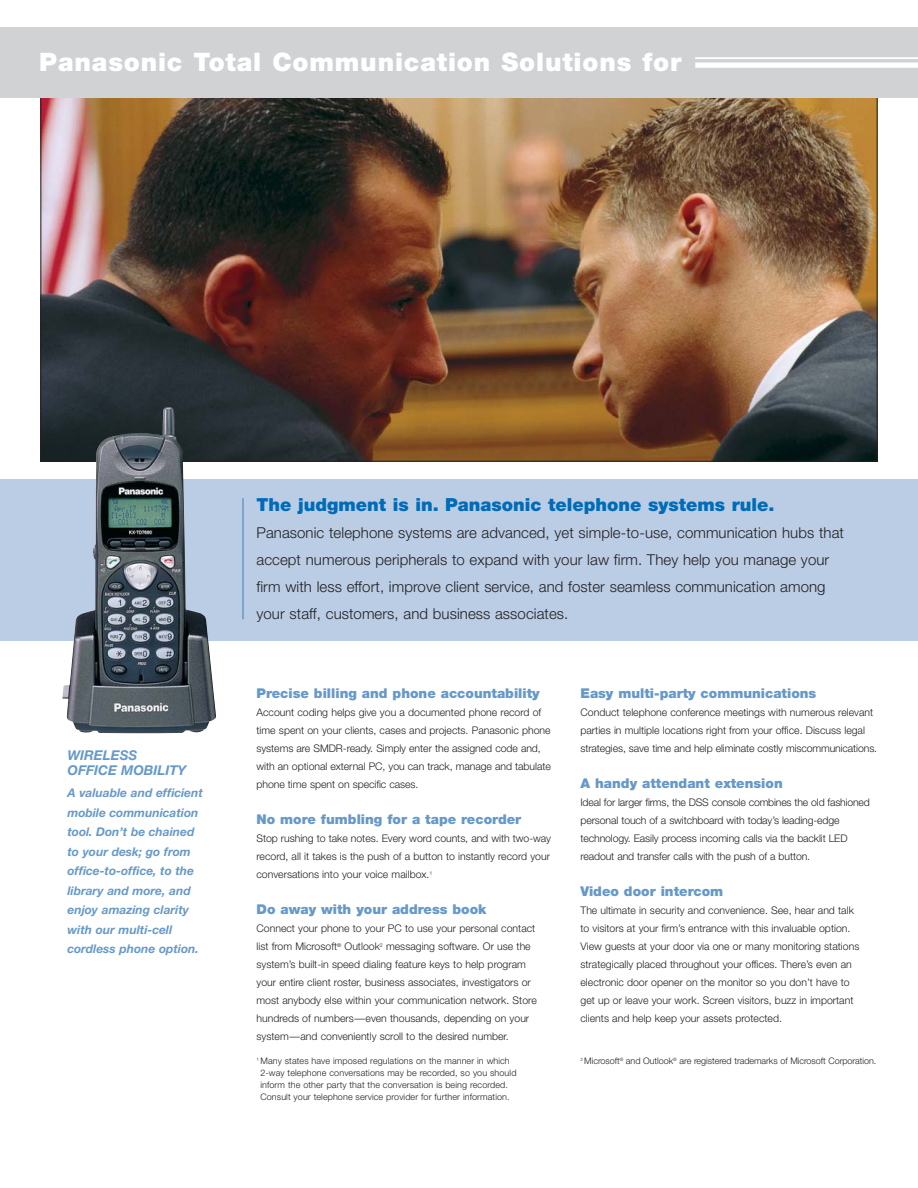
<style>
.page{position:relative;width:918px;height:1188px;background:#fff}
.page>*{position:absolute;margin:0;border:0;box-sizing:border-box;transform-origin:0 0}
.t1{font:900 25.5px "Helvetica Neue";letter-spacing:.035em;color:#fff}
.t2{font:900 18px "Helvetica Neue";color:#006bb6}
.t3{font:300 15px/27px "Helvetica Neue";letter-spacing:.005em;color:#231f20}
.t4{font:900 13.5px "Helvetica Neue";color:#6799c8}
.t5{font:italic 700 13.5px/15px "Helvetica Neue";color:#6799c8}
.t6{font:italic 700 12px/19.5px "Helvetica Neue";color:#6799c8}
.t7{font:300 10.5px/18px "Helvetica Neue";color:#231f20}
.t8{font:300 9px/12px "Helvetica Neue";letter-spacing:.01em;color:#231f20}
</style>
<div class="page">
<div style="left:0;top:479px;width:918px;height:162px;background:#bacde5"></div>
<img style="left:42px;top:99px;width:834px;height:361px">
<div style="left:0;top:27px;width:918px;height:71px;background:#d1d2d4"></div>
<hr style="left:0;top:1120px;width:1px;height:41px;background:#006bb6">
<hr style="left:8px;top:1120px;width:2px;height:41px;background:#006bb7">
<hr style="left:24px;top:1120px;width:3px;height:41px;background:#006cb7">
<hr style="left:40px;top:1120px;width:3px;height:41px;background:#006bb6">
<hr style="left:56px;top:1120px;width:3px;height:41px;background:#006bb6">
<hr style="left:72px;top:1120px;width:3px;height:41px;background:#006cb7">
<hr style="left:88px;top:1120px;width:3px;height:41px;background:#006cb7">
<hr style="left:104px;top:1120px;width:3px;height:41px;background:#006db7">
<hr style="left:120px;top:1120px;width:3px;height:41px;background:#006cb6">
<hr style="left:137px;top:1120px;width:2px;height:41px;background:#006db7">
<hr style="left:153px;top:1120px;width:2px;height:41px;background:#006db7">
<hr style="left:169px;top:1120px;width:2px;height:41px;background:#006eb7">
<hr style="left:185px;top:1120px;width:2px;height:41px;background:#006eb7">
<hr style="left:201px;top:1120px;width:2px;height:41px;background:#006eb6">
<hr style="left:217px;top:1120px;width:3px;height:41px;background:#006eb7">
<hr style="left:233px;top:1120px;width:3px;height:41px;background:#006fb7">
<hr style="left:249px;top:1120px;width:3px;height:41px;background:#006fb7">
<hr style="left:265px;top:1120px;width:3px;height:41px;background:#0070b7">
<hr style="left:281px;top:1120px;width:3px;height:41px;background:#0070b7">
<hr style="left:297px;top:1120px;width:3px;height:41px;background:#0070b7">
<hr style="left:313px;top:1120px;width:3px;height:41px;background:#0070b7">
<hr style="left:330px;top:1120px;width:2px;height:41px;background:#0071b8">
<hr style="left:346px;top:1120px;width:2px;height:41px;background:#0071b8">
<hr style="left:362px;top:1120px;width:2px;height:41px;background:#0072b8">
<hr style="left:378px;top:1120px;width:2px;height:41px;background:#0072b8">
<hr style="left:394px;top:1120px;width:3px;height:41px;background:#0072b8">
<hr style="left:410px;top:1120px;width:3px;height:41px;background:#0073b9">
<hr style="left:426px;top:1120px;width:3px;height:41px;background:#0073b9">
<hr style="left:442px;top:1120px;width:3px;height:41px;background:#0073b8">
<hr style="left:458px;top:1120px;width:3px;height:41px;background:#0073b9">
<hr style="left:474px;top:1120px;width:3px;height:41px;background:#0074b9">
<hr style="left:490px;top:1120px;width:3px;height:41px;background:#0074b9">
<hr style="left:507px;top:1120px;width:2px;height:41px;background:#0075ba">
<hr style="left:523px;top:1120px;width:2px;height:41px;background:#0075b9">
<hr style="left:539px;top:1120px;width:2px;height:41px;background:#0075b9">
<hr style="left:555px;top:1120px;width:2px;height:41px;background:#0076ba">
<hr style="left:571px;top:1120px;width:2px;height:41px;background:#0076ba">
<hr style="left:587px;top:1120px;width:3px;height:41px;background:#0276ba">
<hr style="left:603px;top:1120px;width:3px;height:41px;background:#0676ba">
<hr style="left:619px;top:1120px;width:3px;height:41px;background:#0a77ba">
<hr style="left:635px;top:1120px;width:3px;height:41px;background:#0d78bb">
<hr style="left:651px;top:1120px;width:3px;height:41px;background:#1278bb">
<hr style="left:667px;top:1120px;width:3px;height:41px;background:#1478bb">
<hr style="left:683px;top:1120px;width:3px;height:41px;background:#1678bb">
<hr style="left:700px;top:1120px;width:2px;height:41px;background:#1a79bb">
<hr style="left:716px;top:1120px;width:2px;height:41px;background:#1c79bb">
<hr style="left:732px;top:1120px;width:2px;height:41px;background:#1d7abc">
<hr style="left:748px;top:1120px;width:2px;height:41px;background:#1f7abc">
<hr style="left:764px;top:1120px;width:2px;height:41px;background:#217abb">
<hr style="left:780px;top:1120px;width:3px;height:41px;background:#237bbc">
<hr style="left:796px;top:1120px;width:3px;height:41px;background:#247cbc">
<hr style="left:812px;top:1120px;width:3px;height:41px;background:#277cbc">
<hr style="left:828px;top:1120px;width:3px;height:41px;background:#287cbc">
<hr style="left:844px;top:1120px;width:3px;height:41px;background:#297dbc">
<hr style="left:860px;top:1120px;width:3px;height:41px;background:#2b7dbd">
<hr style="left:877px;top:1120px;width:2px;height:41px;background:#2d7dbd">
<hr style="left:893px;top:1120px;width:2px;height:41px;background:#2e7ebd">
<hr style="left:909px;top:1120px;width:2px;height:41px;background:#2f7fbe">
<hr style="left:917px;top:1120px;width:1px;height:41px;background:#317ebd">
<hr style="left:242px;top:498px;width:2px;height:121px;background:#6799c8">
<img style="left:62px;top:407px;width:154px;height:326px">
<hr style="left:695px;top:57px;width:223px;height:2px;background:#fff">
<div style="left:695px;top:62px;width:223px;height:6px;background:#fff"></div>
<h1 class="t1" style="left:39px;top:52px;width:644px">Panasonic Total Communication Solutions for</h1>
<p class="t5" style="left:68px;top:748px;width:120px">WIRELESS<br>OFFICE MOBILITY</p>
<p class="t6" style="left:68px;top:784px;width:137px">A valuable and efficient mobile communication tool. Don’t be chained to your desk; go from office-to-office, to the library and more, and enjoy amazing clarity with our multi-cell cordless phone option.</p>
<h2 class="t2" style="left:256px;top:498px;width:519px">The judgment is in. Panasonic telephone systems rule.</h2>
<p class="t3" style="left:256px;top:521px;width:589px">Panasonic telephone systems are advanced, yet simple-to-use, communication hubs that accept numerous peripherals to expand with your law firm. They help you manage your firm with less effort, improve client service, and foster seamless communication among your staff, customers, and business associates.</p>
<p class="t4" style="left:256px;top:689px;width:285px">Precise billing and phone accountability</p>
<p class="t7" style="left:256px;top:704px;width:296px">Account coding helps give you a documented phone record of time spent on your clients, cases and projects. Panasonic phone systems are SMDR-ready. Simply enter the assigned code and, with an optional external PC, you can track, manage and tabulate phone time spent on specific cases.</p>
<p class="t4" style="left:256px;top:815px;width:266px">No more fumbling for a tape recorder</p>
<p class="t7" style="left:256px;top:830px;width:296px;text-align:justify">Stop rushing to take notes. Every word counts, and with two-way record, all it takes is the push of a button to instantly record your conversations into your voice mailbox.<sup>1</sup></p>
<p class="t4" style="left:256px;top:905px;width:232px">Do away with your address book</p>
<p class="t7" style="left:256px;top:921px;width:282px">Connect your phone to your PC to use your personal contact list from Microsoft<sup>®</sup> Outlook<sup>2</sup> messaging software. Or use the system’s built-in speed dialing feature keys to help program your entire client roster, business associates, investigators or most anybody else within your communication network. Store hundreds of numbers—even thousands, depending on your system—and conveniently scroll to the desired number.</p>
<p class="t8" style="left:260px;top:1056px;width:258px;text-indent:-4px"><sup>1</sup> Many states have imposed regulations on the manner in which 2-way telephone conversations may be recorded, so you should inform the other party that the conversation is being recorded.<br>Consult your telephone service provider for further information.</p>
<p class="t4" style="left:580px;top:688px;width:237px">Easy multi-party communications</p>
<p class="t7" style="left:580px;top:704px;width:298px">Conduct telephone conference meetings with numerous relevant parties in multiple locations right from your office. Discuss legal strategies, save time and help eliminate costly miscommunications.</p>
<p class="t4" style="left:580px;top:779px;width:204px">A handy attendant extension</p>
<p class="t7" style="left:580px;top:794px;width:291px">Ideal for larger firms, the DSS console combines the old fashioned personal touch of a switchboard with today’s leading-edge technology. Easily process incoming calls via the backlit LED readout and transfer calls with the push of a button.</p>
<p class="t4" style="left:580px;top:887px;width:144px">Video door intercom</p>
<p class="t7" style="left:580px;top:902px;width:280px">The ultimate in security and convenience. See, hear and talk to visitors at your firm’s entrance with this invaluable option.<br>View guests at your door via one or many monitoring stations strategically placed throughout your offices. There’s even an electronic door opener on the monitor so you don’t have to get up or leave your work. Screen visitors, buzz in important clients and help keep your assets protected.</p>
<p class="t8" style="left:580px;top:1056px;width:297px"><sup>2</sup> Microsoft<sup>®</sup> and Outlook<sup>®</sup> are registered trademarks of Microsoft Corporation.</p>
</div>
